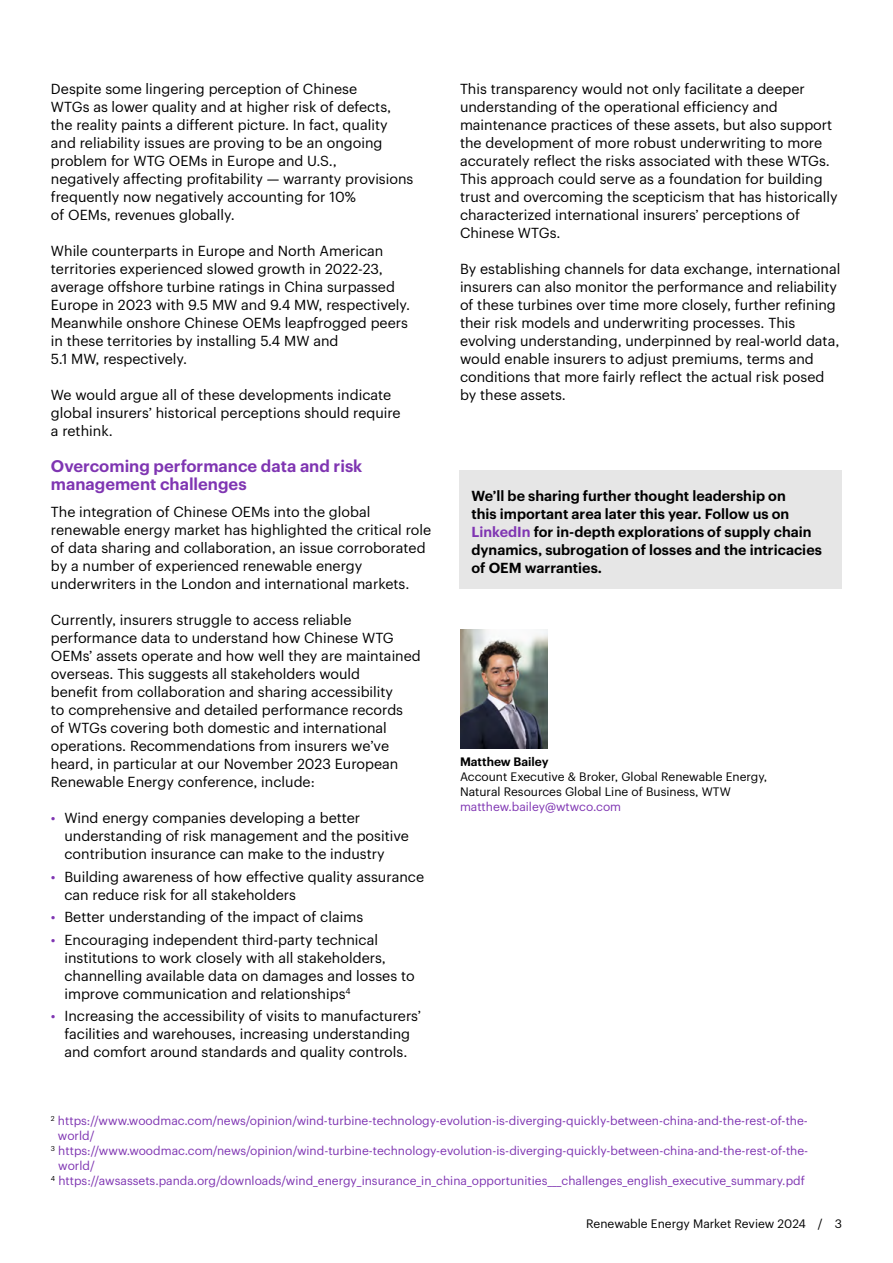
<style>
.page{position:relative;width:893px;height:1263px;background:#fff}
.page>*{position:absolute;margin:0;border:0;box-sizing:border-box;transform-origin:0 0}
.Body_subhead_L1_11_12{font:600 16.5px/18px "Graphik";color:#7f35b2}
.Body_9_5_12{font:14.25px/18px "Graphik";color:#000}
.Body_9_5_12-2{font:600 14.25px/18px "Graphik";color:#000}
.Paragraph_Style_1{font:12px/15px "Graphik";color:#7f35b2}
.Contact_info_subhead_8_10{font:12px/15px "Graphik";color:#000}
.Contact_info_8_10{font:12px "Graphik";color:#7f35b2}
.Contact_info_subhead_8_10-2{font:600 12px "Graphik";color:#000}
.s1{color:#7f35b2}
</style>
<div class="page">
<img style="left:460px;top:629px;width:88px;height:119px">
<div style="left:459px;top:470px;width:383px;height:119px;background:#e6e6e6"></div>
<p class="Body_9_5_12" style="left:51px;top:79px;width:364px">Despite some lingering perception of Chinese<br>WTGs as lower quality and at higher risk of defects, the reality paints a different picture. In fact, quality and reliability issues are proving to be an ongoing problem for WTG OEMs in Europe and U.S.,<br>negatively affecting profitability — warranty provisions frequently now negatively accounting for 10%<br>of OEMs, revenues globally.</p>
<p class="Body_9_5_12" style="left:51px;top:241px;width:361px">While counterparts in Europe and North American territories experienced slowed growth in 2022-23, average offshore turbine ratings in China surpassed Europe in 2023 with 9.5 MW and 9.4 MW, respectively.<br>Meanwhile onshore Chinese OEMs leapfrogged peers in these territories by installing 5.4 MW and<br>5.1 MW, respectively.</p>
<p class="Body_9_5_12" style="left:51px;top:385px;width:351px">We would argue all of these developments indicate global insurers’ historical perceptions should require a rethink.</p>
<h3 class="Body_subhead_L1_11_12" style="left:51px;top:456px;width:313px">Overcoming performance data and risk management challenges</h3>
<p class="Body_9_5_12" style="left:51px;top:502px;width:382px">The integration of Chinese OEMs into the global renewable energy market has highlighted the critical role of data sharing and collaboration, an issue corroborated by a number of experienced renewable energy underwriters in the London and international markets.</p>
<p class="Body_9_5_12" style="left:51px;top:610px;width:371px">Currently, insurers struggle to access reliable performance data to understand how Chinese WTG OEMs’ assets operate and how well they are maintained overseas. This suggests all stakeholders would<br>benefit from collaboration and sharing accessibility<br>to comprehensive and detailed performance records<br>of WTGs covering both domestic and international operations. Recommendations from insurers we’ve heard, in particular at our November 2023 European Renewable Energy conference, include:</p>
<p class="Body_9_5_12" style="left:64px;top:808px;width:346px;text-indent:-14px"><span class="s1">•</span> Wind energy companies developing a better understanding of risk management and the positive contribution insurance can make to the industry</p>
<p class="Body_9_5_12" style="left:64px;top:866px;width:361px;text-indent:-14px"><span class="s1">•</span> Building awareness of how effective quality assurance can reduce risk for all stakeholders</p>
<p class="Body_9_5_12" style="left:51px;top:907px;width:314px"><span class="s1">•</span> Better understanding of the impact of claims</p>
<p class="Body_9_5_12" style="left:64px;top:929px;width:352px;text-indent:-14px"><span class="s1">•</span> Encouraging independent third-party technical institutions to work closely with all stakeholders, channelling available data on damages and losses to improve communication and relationships<sup>4</sup></p>
<p class="Body_9_5_12" style="left:51px;top:1006px;width:372px;text-align:center"><span class="s1">•</span> Increasing the accessibility of visits to manufacturers’ facilities and warehouses, increasing understanding and comfort around standards and quality controls.</p>
<p class="Body_9_5_12" style="left:460px;top:79px;width:379px">This transparency would not only facilitate a deeper understanding of the operational efficiency and maintenance practices of these assets, but also support the development of more robust underwriting to more accurately reflect the risks associated with these WTGs.<br>This approach could serve as a foundation for building trust and overcoming the scepticism that has historically characterized international insurers’ perceptions of Chinese WTGs.</p>
<p class="Body_9_5_12" style="left:460px;top:259px;width:382px">By establishing channels for data exchange, international insurers can also monitor the performance and reliability of these turbines over time more closely, further refining their risk models and underwriting processes. This evolving understanding, underpinned by real-world data, would enable insurers to adjust premiums, terms and conditions that more fairly reflect the actual risk posed by these assets.</p>
<p class="Body_9_5_12-2" style="left:471px;top:485px;width:352px">We’ll be sharing further thought leadership on<br>this important area later this year. Follow us on <span class="s1">LinkedIn</span> for in-depth explorations of supply chain dynamics, subrogation of losses and the intricacies of OEM warranties.</p>
<p class="Contact_info_subhead_8_10-2" style="left:460px;top:752px;width:90px">Matthew Bailey</p>
<p class="Contact_info_subhead_8_10" style="left:460px;top:768px;width:309px">Account Executive &amp; Broker, Global Renewable Energy,<br>Natural Resources Global Line of Business, WTW</p>
<p class="Contact_info_8_10" style="left:460px;top:798px;width:163px">matthew.bailey@wtwco.com</p>
<p class="Paragraph_Style_1" style="left:58px;top:1112px;width:751px;text-indent:-7px"><sup>2</sup> https://www.woodmac.com/news/opinion/wind-turbine-technology-evolution-is-diverging-quickly-between-china-and-the-rest-of-the&shy;world/</p>
<p class="Paragraph_Style_1" style="left:58px;top:1142px;width:751px;text-indent:-7px"><sup>3</sup> https://www.woodmac.com/news/opinion/wind-turbine-technology-evolution-is-diverging-quickly-between-china-and-the-rest-of-the&shy;world/</p>
<p class="Paragraph_Style_1" style="left:51px;top:1172px;width:755px"><sup>4</sup> https://awsassets.panda.org/downloads/wind_energy_insurance_in_china_opportunities___challenges_english_executive_summary.pdf</p>
<p class="Contact_info_subhead_8_10" style="left:586px;top:1215px;width:257px">Renewable Energy Market Review 2024 / 3</p>
</div>
